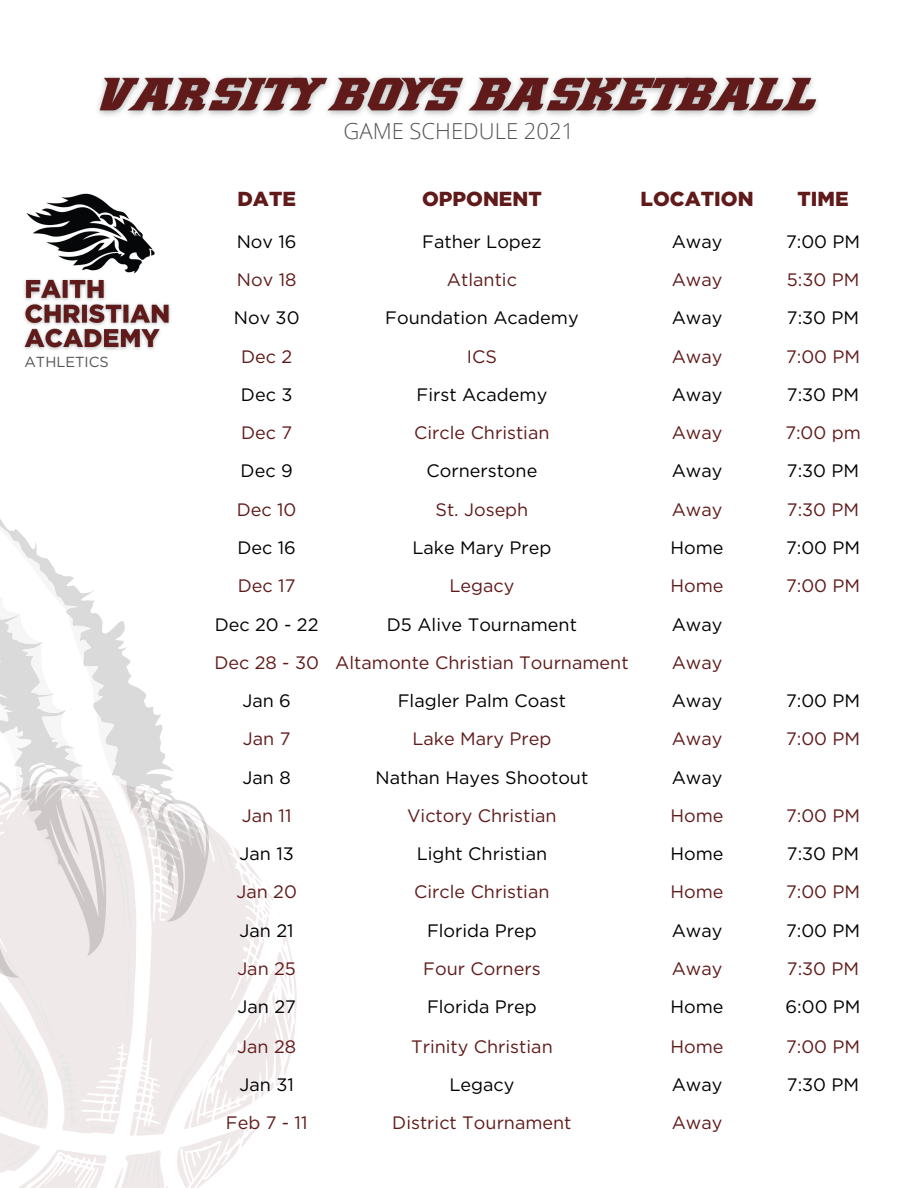
<style>
.page{position:relative;width:918px;height:1188px;background:#fff}
.page>*{position:absolute;margin:0;border:0;box-sizing:border-box;transform-origin:0 0}
.t1{font:300 22.05px "Open Sans";color:#545454}
.t2{font:900 20.25px "Gotham";color:#601a1a}
.t3{font:18px "Gotham";color:#601a1a}
.t4{font:18px "Gotham";color:#000}
.t5{font:14.55px "Gotham";color:#545454}
</style>
<div class="page">
<img style="left:26px;top:193px;width:129px;height:76px">
<img style="left:23px;top:269px;width:148px;height:81px">
<svg style="left:0;top:861px;width:297px;height:327px"></svg>
<svg style="left:1px;top:1144px;width:34px;height:24px"></svg>
<svg style="left:125px;top:1154px;width:36px;height:34px"></svg>
<svg style="left:0;top:519px;width:246px;height:613px"></svg>
<img style="left:98px;top:75px;width:720px;height:41px">
<p class="t5" style="left:24px;top:354px;width:86px">ATHLETICS</p>
<p class="t1" style="left:344px;top:116px;width:232px">GAME SCHEDULE 2021</p>
<p class="t2" style="left:237px;top:187px;width:60px">DATE</p>
<p class="t2" style="left:422px;top:187px;width:121px">OPPONENT</p>
<p class="t2" style="left:641px;top:187px;width:115px">LOCATION</p>
<p class="t2" style="left:798px;top:187px;width:53px">TIME</p>
<p class="t4" style="left:237px;top:232px;width:61px">Nov 16</p>
<p class="t4" style="left:422px;top:232px;width:121px">Father Lopez</p>
<p class="t4" style="left:672px;top:232px;width:52px">Away</p>
<p class="t4" style="left:786px;top:232px;width:76px">7:00 PM</p>
<p class="t3" style="left:237px;top:270px;width:61px">Nov 18</p>
<p class="t3" style="left:447px;top:270px;width:72px">Atlantic</p>
<p class="t3" style="left:672px;top:270px;width:52px">Away</p>
<p class="t3" style="left:787px;top:270px;width:74px">5:30 PM</p>
<p class="t4" style="left:234px;top:308px;width:67px">Nov 30</p>
<p class="t4" style="left:385px;top:308px;width:195px">Foundation Academy</p>
<p class="t4" style="left:672px;top:308px;width:52px">Away</p>
<p class="t4" style="left:787px;top:308px;width:74px">7:30 PM</p>
<p class="t3" style="left:241px;top:346px;width:53px">Dec 2</p>
<p class="t3" style="left:467px;top:346px;width:32px">ICS</p>
<p class="t3" style="left:672px;top:346px;width:52px">Away</p>
<p class="t3" style="left:786px;top:346px;width:76px">7:00 PM</p>
<p class="t4" style="left:241px;top:385px;width:53px">Dec 3</p>
<p class="t4" style="left:417px;top:385px;width:132px">First Academy</p>
<p class="t4" style="left:672px;top:385px;width:52px">Away</p>
<p class="t4" style="left:787px;top:385px;width:74px">7:30 PM</p>
<p class="t3" style="left:241px;top:423px;width:53px">Dec 7</p>
<p class="t3" style="left:414px;top:423px;width:137px">Circle Christian</p>
<p class="t3" style="left:672px;top:423px;width:52px">Away</p>
<p class="t3" style="left:785px;top:423px;width:77px">7:00 pm</p>
<p class="t4" style="left:241px;top:461px;width:54px">Dec 9</p>
<p class="t4" style="left:427px;top:461px;width:112px">Cornerstone</p>
<p class="t4" style="left:672px;top:461px;width:52px">Away</p>
<p class="t4" style="left:787px;top:461px;width:74px">7:30 PM</p>
<p class="t3" style="left:237px;top:499px;width:61px">Dec 10</p>
<p class="t3" style="left:436px;top:499px;width:94px">St. Joseph</p>
<p class="t3" style="left:672px;top:499px;width:52px">Away</p>
<p class="t3" style="left:787px;top:499px;width:74px">7:30 PM</p>
<p class="t4" style="left:237px;top:538px;width:60px">Dec 16</p>
<p class="t4" style="left:412px;top:538px;width:141px">Lake Mary Prep</p>
<p class="t4" style="left:671px;top:538px;width:55px">Home</p>
<p class="t4" style="left:786px;top:538px;width:76px">7:00 PM</p>
<p class="t3" style="left:238px;top:576px;width:59px">Dec 17</p>
<p class="t3" style="left:449px;top:576px;width:67px">Legacy</p>
<p class="t3" style="left:671px;top:576px;width:55px">Home</p>
<p class="t3" style="left:786px;top:576px;width:76px">7:00 PM</p>
<p class="t4" style="left:215px;top:614px;width:105px">Dec 20 - 22</p>
<p class="t4" style="left:387px;top:614px;width:192px">D5 Alive Tournament</p>
<p class="t4" style="left:672px;top:614px;width:52px">Away</p>
<p class="t3" style="left:214px;top:652px;width:106px">Dec 28 - 30</p>
<p class="t3" style="left:335px;top:652px;width:295px">Altamonte Christian Tournament</p>
<p class="t3" style="left:672px;top:652px;width:52px">Away</p>
<p class="t4" style="left:242px;top:691px;width:50px">Jan 6</p>
<p class="t4" style="left:398px;top:691px;width:170px">Flagler Palm Coast</p>
<p class="t4" style="left:672px;top:691px;width:52px">Away</p>
<p class="t4" style="left:786px;top:691px;width:76px">7:00 PM</p>
<p class="t3" style="left:243px;top:729px;width:49px">Jan 7</p>
<p class="t3" style="left:412px;top:729px;width:141px">Lake Mary Prep</p>
<p class="t3" style="left:672px;top:729px;width:52px">Away</p>
<p class="t3" style="left:786px;top:729px;width:76px">7:00 PM</p>
<p class="t4" style="left:243px;top:767px;width:50px">Jan 8</p>
<p class="t4" style="left:376px;top:767px;width:214px">Nathan Hayes Shootout</p>
<p class="t4" style="left:672px;top:767px;width:52px">Away</p>
<p class="t3" style="left:242px;top:806px;width:51px">Jan 11</p>
<p class="t3" style="left:407px;top:806px;width:151px">Victory Christian</p>
<p class="t3" style="left:671px;top:806px;width:55px">Home</p>
<p class="t3" style="left:786px;top:806px;width:76px">7:00 PM</p>
<p class="t4" style="left:239px;top:844px;width:56px">Jan 13</p>
<p class="t4" style="left:417px;top:844px;width:132px">Light Christian</p>
<p class="t4" style="left:671px;top:844px;width:55px">Home</p>
<p class="t4" style="left:787px;top:844px;width:74px">7:30 PM</p>
<p class="t3" style="left:236px;top:882px;width:62px">Jan 20</p>
<p class="t3" style="left:414px;top:882px;width:137px">Circle Christian</p>
<p class="t3" style="left:671px;top:882px;width:55px">Home</p>
<p class="t3" style="left:786px;top:882px;width:76px">7:00 PM</p>
<p class="t4" style="left:240px;top:920px;width:56px">Jan 21</p>
<p class="t4" style="left:427px;top:920px;width:111px">Florida Prep</p>
<p class="t4" style="left:672px;top:920px;width:52px">Away</p>
<p class="t4" style="left:786px;top:920px;width:76px">7:00 PM</p>
<p class="t3" style="left:237px;top:959px;width:60px">Jan 25</p>
<p class="t3" style="left:423px;top:959px;width:119px">Four Corners</p>
<p class="t3" style="left:672px;top:959px;width:52px">Away</p>
<p class="t3" style="left:787px;top:959px;width:74px">7:30 PM</p>
<p class="t4" style="left:237px;top:997px;width:60px">Jan 27</p>
<p class="t4" style="left:427px;top:997px;width:111px">Florida Prep</p>
<p class="t4" style="left:671px;top:997px;width:55px">Home</p>
<p class="t4" style="left:786px;top:997px;width:77px">6:00 PM</p>
<p class="t3" style="left:237px;top:1036px;width:60px">Jan 28</p>
<p class="t3" style="left:411px;top:1036px;width:143px">Trinity Christian</p>
<p class="t3" style="left:671px;top:1036px;width:55px">Home</p>
<p class="t3" style="left:786px;top:1036px;width:76px">7:00 PM</p>
<p class="t4" style="left:239px;top:1075px;width:56px">Jan 31</p>
<p class="t4" style="left:449px;top:1075px;width:67px">Legacy</p>
<p class="t4" style="left:672px;top:1075px;width:52px">Away</p>
<p class="t4" style="left:787px;top:1075px;width:74px">7:30 PM</p>
<p class="t3" style="left:226px;top:1113px;width:83px">Feb 7 - 11</p>
<p class="t3" style="left:392px;top:1113px;width:181px">District Tournament</p>
<p class="t3" style="left:672px;top:1113px;width:52px">Away</p>
</div>
